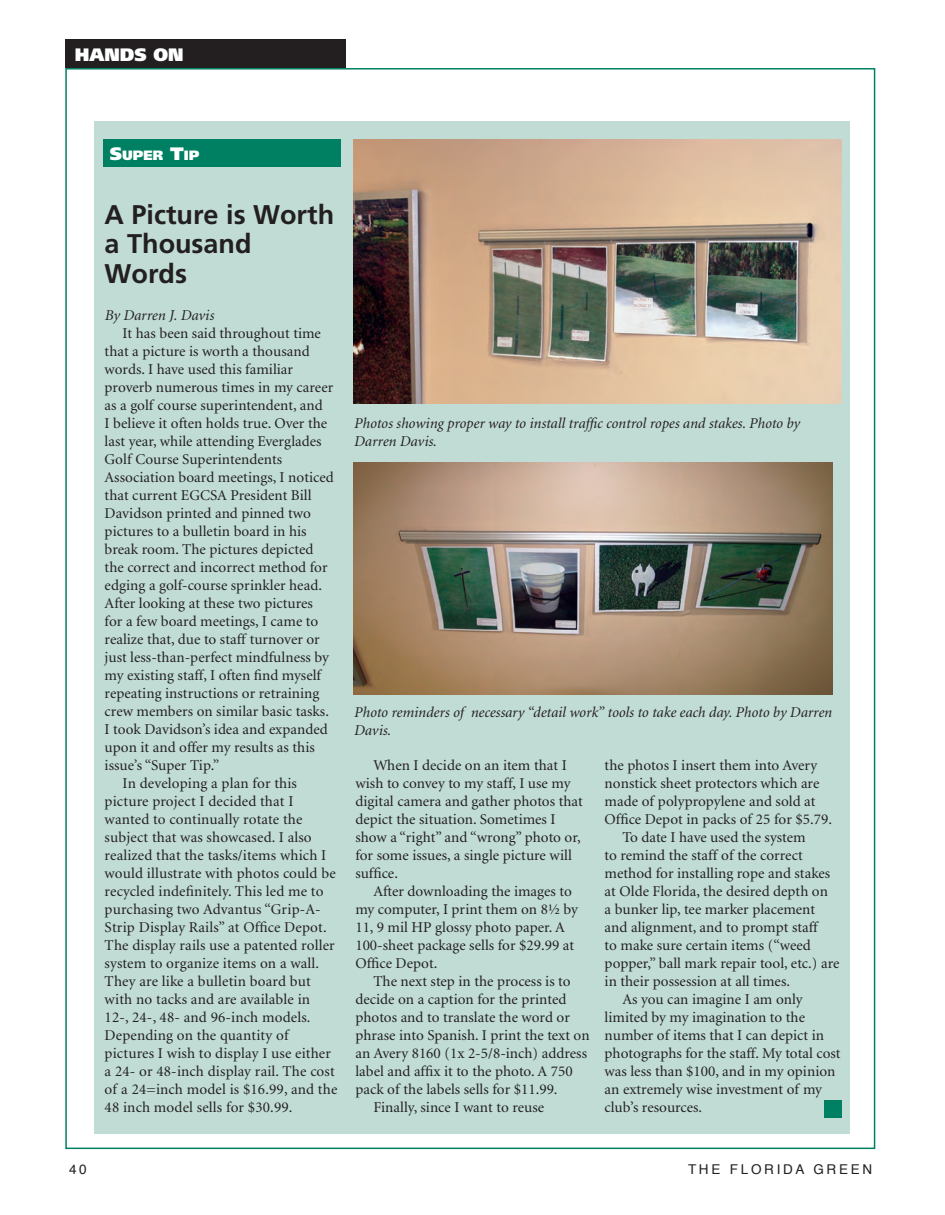
<style>
.page{position:relative;width:945px;height:1215px;background:#fff}
.page>*{position:absolute;margin:0;border:0;box-sizing:border-box;transform-origin:0 0}
.t1{font:700 27px/30px "Frutiger";color:#231f20}
.t2{font:900 18px "Frutiger";color:#fff}
.t3{font:15px/18px "Minion";color:#231f20}
.t4{font:italic 15px/18px "Minion";color:#231f20}
.t5{font:13.5px "Helvetica";letter-spacing:.2em;color:#231f20}
.t6{font:900 13.5px "Frutiger";color:#fff}
.s1{font-size:18px}
</style>
<div class="page">
<div style="left:65px;top:39px;width:281px;height:29px;background:#231f20"></div>
<div style="left:94px;top:122px;width:756px;height:1012px;background:#c0dcd4"></div>
<div style="left:103px;top:140px;width:237px;height:27px;background:#008062"></div>
<img style="left:354px;top:140px;width:488px;height:264px">
<img style="left:354px;top:463px;width:479px;height:232px">
<div style="left:824px;top:1100px;width:18px;height:18px;background:#008062"></div>
<p class="t2" style="left:75px;top:43px;width:110px">HANDS ON</p>
<p class="t6" style="left:110px;top:147px;width:91px"><span class="s1">S</span>UPER <span class="s1">T</span>IP</p>
<h1 class="t1" style="left:105px;top:199px;width:231px">A Picture is Worth a Thousand<br>Words</h1>
<p class="t4" style="left:105px;top:306px;width:111px">By Darren J. Davis</p>
<p class="t3" style="left:123px;top:324px;width:200px">It has been said throughout time</p>
<p class="t3" style="left:105px;top:342px;width:207px">that a picture is worth a thousand</p>
<p class="t3" style="left:105px;top:360px;width:190px">words. I have used this familiar</p>
<p class="t3" style="left:105px;top:378px;width:230px">proverb numerous times in my career</p>
<p class="t3" style="left:105px;top:396px;width:220px">as a golf course superintendent, and</p>
<p class="t3" style="left:105px;top:414px;width:224px">I believe it often holds true. Over the</p>
<p class="t3" style="left:105px;top:432px;width:218px">last year, while attending Everglades</p>
<p class="t3" style="left:105px;top:450px;width:179px">Golf Course Superintendents</p>
<p class="t3" style="left:105px;top:468px;width:231px">Association board meetings, I noticed</p>
<p class="t3" style="left:105px;top:486px;width:208px">that current EGCSA President Bill</p>
<p class="t3" style="left:105px;top:504px;width:208px">Davidson printed and pinned two</p>
<p class="t3" style="left:105px;top:522px;width:203px">pictures to a bulletin board in his</p>
<p class="t3" style="left:105px;top:540px;width:210px">break room. The pictures depicted</p>
<p class="t3" style="left:105px;top:558px;width:225px">the correct and incorrect method for</p>
<p class="t3" style="left:105px;top:576px;width:219px">edging a golf-course sprinkler head.</p>
<p class="t3" style="left:105px;top:594px;width:210px">After looking at these two pictures</p>
<p class="t3" style="left:105px;top:612px;width:215px">for a few board meetings, I came to</p>
<p class="t3" style="left:105px;top:630px;width:217px">realize that, due to staff turnover or</p>
<p class="t3" style="left:105px;top:648px;width:226px">just less-than-perfect mindfulness by</p>
<p class="t3" style="left:105px;top:666px;width:218px">my existing staff, I often find myself</p>
<p class="t3" style="left:105px;top:684px;width:216px">repeating instructions or retraining</p>
<p class="t3" style="left:105px;top:702px;width:226px">crew members on similar basic tasks.</p>
<p class="t3" style="left:105px;top:720px;width:225px">I took Davidson’s idea and expanded</p>
<p class="t3" style="left:105px;top:738px;width:212px">upon it and offer my results as this</p>
<p class="t3" style="left:105px;top:756px;width:116px">issue’s “Super Tip.”</p>
<p class="t3" style="left:123px;top:774px;width:176px">In developing a plan for this</p>
<p class="t3" style="left:105px;top:792px;width:190px">picture project I decided that I</p>
<p class="t3" style="left:105px;top:810px;width:199px">wanted to continually rotate the</p>
<p class="t3" style="left:105px;top:828px;width:209px">subject that was showcased. I also</p>
<p class="t3" style="left:105px;top:846px;width:223px">realized that the tasks/items which I</p>
<p class="t3" style="left:105px;top:864px;width:233px">would illustrate with photos could be</p>
<p class="t3" style="left:105px;top:882px;width:220px">recycled indefinitely. This led me to</p>
<p class="t3" style="left:105px;top:900px;width:217px">purchasing two Advantus “Grip-A-</p>
<p class="t3" style="left:105px;top:918px;width:224px">Strip Display Rails” at Office Depot.</p>
<p class="t3" style="left:105px;top:936px;width:232px">The display rails use a patented roller</p>
<p class="t3" style="left:105px;top:954px;width:216px">system to organize items on a wall.</p>
<p class="t3" style="left:105px;top:972px;width:208px">They are like a bulletin board but</p>
<p class="t3" style="left:105px;top:990px;width:207px">with no tacks and are available in</p>
<p class="t3" style="left:105px;top:1008px;width:207px">12-, 24-, 48- and 96-inch models.</p>
<p class="t3" style="left:105px;top:1026px;width:185px">Depending on the quantity of</p>
<p class="t3" style="left:105px;top:1044px;width:228px">pictures I wish to display I use either</p>
<p class="t3" style="left:105px;top:1062px;width:232px">a 24- or 48-inch display rail. The cost</p>
<p class="t3" style="left:105px;top:1080px;width:234px">of a 24=inch model is $16.99, and the</p>
<p class="t3" style="left:105px;top:1098px;width:189px">48 inch model sells for $30.99.</p>
<p class="t4" style="left:354px;top:414px;width:447px">Photos showing proper way to install traffic control ropes and stakes. Photo by<br>Darren Davis.</p>
<p class="t4" style="left:354px;top:704px;width:479px">Photo reminders of necessary “detail work” tools to take each day. Photo by Darren<br>Davis.</p>
<p class="t3" style="left:355px;top:756px;width:229px;text-indent:18px">When I decide on an item that I wish to convey to my staff, I use my digital camera and gather photos that depict the situation. Sometimes I show a “right” and “wrong” photo or, for some issues, a single picture will suffice.</p>
<p class="t3" style="left:355px;top:882px;width:224px;text-indent:18px">After downloading the images to my computer, I print them on 8½ by<br>11, 9 mil HP glossy photo paper. A<br>100-sheet package sells for $29.99 at<br>Office Depot.</p>
<p class="t3" style="left:373px;top:972px;width:199px">The next step in the process is to</p>
<p class="t3" style="left:355px;top:990px;width:213px">decide on a caption for the printed</p>
<p class="t3" style="left:355px;top:1008px;width:216px">photos and to translate the word or</p>
<p class="t3" style="left:355px;top:1026px;width:236px">phrase into Spanish. I print the text on</p>
<p class="t3" style="left:355px;top:1044px;width:233px">an Avery 8160 (1x 2-5/8-inch) address</p>
<p class="t3" style="left:355px;top:1062px;width:219px">label and affix it to the photo. A 750</p>
<p class="t3" style="left:355px;top:1080px;width:204px">pack of the labels sells for $11.99.</p>
<p class="t3" style="left:373px;top:1098px;width:172px">Finally, since I want to reuse</p>
<p class="t3" style="left:605px;top:756px;width:214px">the photos I insert them into Avery</p>
<p class="t3" style="left:605px;top:774px;width:216px">nonstick sheet protectors which are</p>
<p class="t3" style="left:605px;top:792px;width:213px">made of polypropylene and sold at</p>
<p class="t3" style="left:605px;top:810px;width:229px">Office Depot in packs of 25 for $5.79.</p>
<p class="t3" style="left:623px;top:828px;width:184px">To date I have used the system</p>
<p class="t3" style="left:605px;top:846px;width:200px">to remind the staff of the correct</p>
<p class="t3" style="left:605px;top:864px;width:227px">method for installing rope and stakes</p>
<p class="t3" style="left:605px;top:882px;width:225px">at Olde Florida, the desired depth on</p>
<p class="t3" style="left:605px;top:900px;width:212px">a bunker lip, tee marker placement</p>
<p class="t3" style="left:605px;top:918px;width:215px">and alignment, and to prompt staff</p>
<p class="t3" style="left:605px;top:936px;width:208px">to make sure certain items (“weed</p>
<p class="t3" style="left:605px;top:954px;width:236px">popper,” ball mark repair tool, etc.) are</p>
<p class="t3" style="left:605px;top:972px;width:187px">in their possession at all times.</p>
<p class="t3" style="left:623px;top:990px;width:182px">As you can imagine I am only</p>
<p class="t3" style="left:605px;top:1008px;width:202px">limited by my imagination to the</p>
<p class="t3" style="left:605px;top:1026px;width:221px">number of items that I can depict in</p>
<p class="t3" style="left:605px;top:1044px;width:238px">photographs for the staff. My total cost</p>
<p class="t3" style="left:605px;top:1062px;width:232px">was less than $100, and in my opinion</p>
<p class="t3" style="left:605px;top:1080px;width:219px">an extremely wise investment of my</p>
<p class="t3" style="left:605px;top:1098px;width:99px">club’s resources.</p>
<p class="t5" style="left:69px;top:1158px;width:19px">40</p>
<p class="t5" style="left:688px;top:1158px;width:186px">THE FLORIDA GREEN</p>
</div>
